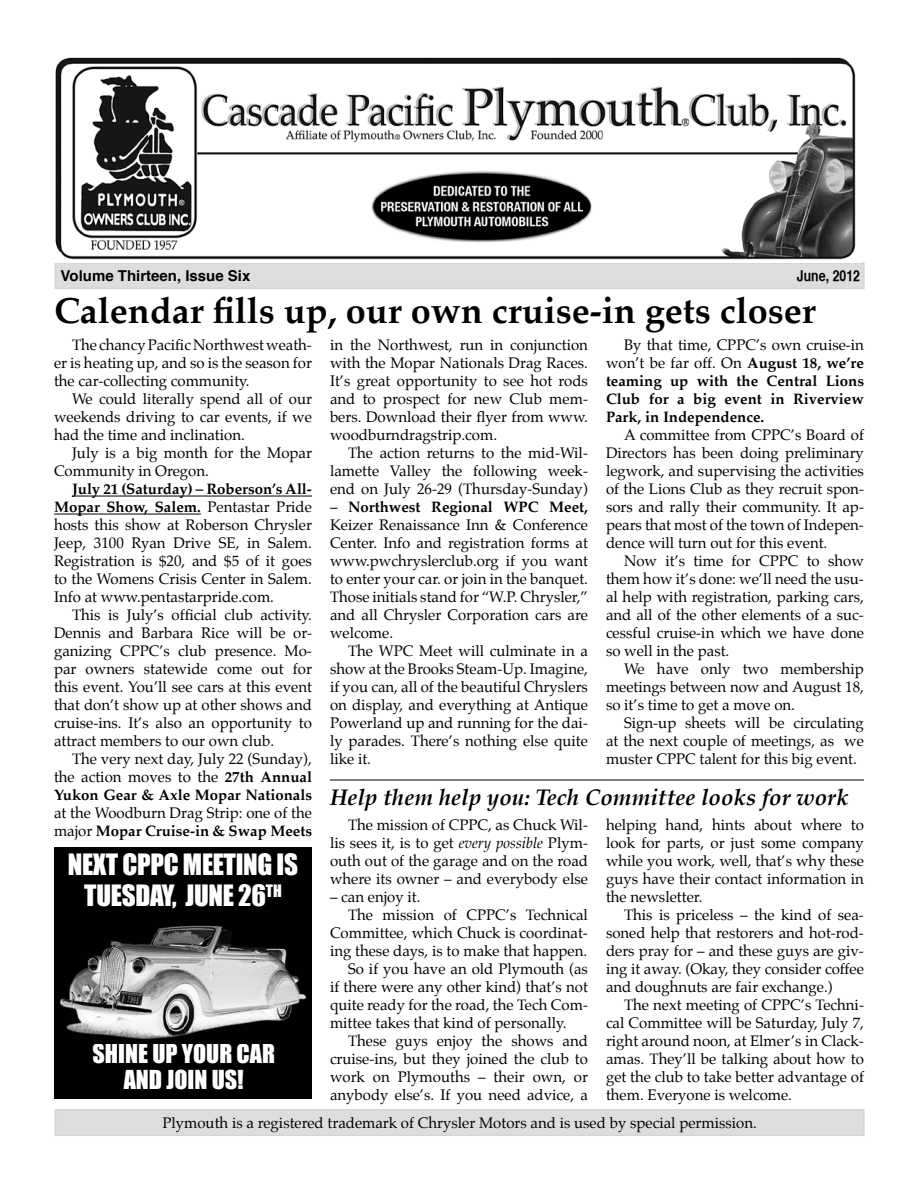
<style>
.page{position:relative;width:918px;height:1188px;background:#fff}
.page>*{position:absolute;margin:0;border:0;box-sizing:border-box;transform-origin:0 0}
.t1{font:700 36px "Palatino";color:#000}
.t2{font:27px/31.5px "Impact";letter-spacing:-.01em;color:#fff;text-align:center}
.t3{font:24px/25.5px "Impact";color:#fff;text-align:center}
.t4{font:italic 700 22.5px "Palatino";color:#000}
.t5{font:15px/18px "Palatino";color:#000;text-align:justify}
.t6{font:700 15px/18px "Palatino";color:#000;text-align:justify}
.t7{font:700 15px "Helvetica";color:#000}
.t8{font:15px "Helvetica CY Bold";color:#000}
.s1{font-weight:700}
.s2{font-weight:400}
.s3{font-style:italic}
</style>
<div class="page">
<div style="left:55px;top:1109px;width:810px;height:27px;background:#dcddde"></div>
<div style="left:55px;top:262px;width:810px;height:27px;background:#dcddde"></div>
<img style="left:55px;top:57px;width:807px;height:206px">
<div style="left:54px;top:847px;width:258px;height:252px;background:#000"></div>
<img style="left:59px;top:925px;width:248px;height:115px">
<hr style="left:72px;top:496px;width:240px;height:1px;background:#000">
<hr style="left:54px;top:514px;width:147px;height:1px;background:#000">
<hr style="left:330px;top:780px;width:534px;height:1px;background:#000">
<p class="t7" style="left:61px;top:264px;width:191px">Volume Thirteen, Issue Six</p>
<p class="t8" style="left:797px;top:266px;width:65px">June, 2012</p>
<h1 class="t1" style="left:54px;top:280px;width:763px">Calendar fills up, our own cruise-in gets closer</h1>
<p class="t5" style="left:54px;top:336px;width:259px;text-indent:18px">The chancy Pacific Northwest weath&shy;er is heating up, and so is the season for the car-collecting community.</p>
<p class="t5" style="left:54px;top:390px;width:260px;text-indent:18px">We could literally spend all of our weekends driving to car events, if we had the time and inclination.</p>
<p class="t5" style="left:54px;top:444px;width:259px;text-indent:18px">July is a big month for the Mopar<br>Community in Oregon.</p>
<p class="t5" style="left:54px;top:480px;width:260px;text-indent:18px"><span class="s1">July 21 (Saturday) – Roberson’s All-Mopar Show, Salem.</span> Pentastar Pride hosts this show at Roberson Chrysler Jeep, 3100 Ryan Drive SE, in Salem.<br>Registration is $20, and $5 of it goes to the Womens Crisis Center in Salem.<br>Info at www.pentastarpride.com.</p>
<p class="t5" style="left:54px;top:606px;width:260px;text-indent:18px">This is July’s official club activity.<br>Dennis and Barbara Rice will be or&shy;ganizing CPPC’s club presence. Mo&shy;par owners statewide come out for this event. You’ll see cars at this event that don’t show up at other shows and cruise-ins. It’s also an opportunity to attract members to our own club.</p>
<p class="t5" style="left:54px;top:750px;width:260px;text-indent:18px">The very next day, July 22 (Sunday), the action moves to the <span class="s1">27th Annual Yukon Gear &amp; Axle Mopar Nationals</span></p>
<p class="t5" style="left:54px;top:804px;width:260px">at the Woodburn Drag Strip: one of the major <span class="s1">Mopar Cruise-in &amp; Swap Meets</span></p>
<p class="t5" style="left:330px;top:336px;width:259px">in the Northwest, run in conjunction with the Mopar Nationals Drag Races.<br>It’s great opportunity to see hot rods and to prospect for new Club mem&shy;bers. Download their flyer from www. woodburndragstrip.com.</p>
<p class="t5" style="left:330px;top:444px;width:259px;text-indent:18px">The action returns to the mid-Wil&shy;lamette Valley the following week&shy;end on July 26-29 (Thursday-Sunday)</p>
<p class="t5" style="left:330px;top:498px;width:260px">– <span class="s1">Northwest Regional WPC Meet, </span>Keizer Renaissance Inn &amp; Conference Center. Info and registration forms at www.pwchryslerclub.org if you want to enter your car. or join in the banquet.<br>Those initials stand for “W.P. Chrysler,” and all Chrysler Corporation cars are welcome.</p>
<p class="t5" style="left:330px;top:642px;width:260px;text-indent:18px">The WPC Meet will culminate in a show at the Brooks Steam-Up. Imagine, if you can, all of the beautiful Chryslers on display, and everything at Antique Powerland up and running for the dai&shy;ly parades. There’s nothing else quite like it.</p>
<p class="t6" style="left:606px;top:336px;width:260px;text-indent:18px"><span class="s2">By that time, CPPC’s own cruise-in won’t be far off. On</span> August 18, we’re teaming up with the Central Lions Club for a big event in Riverview Park, in Independence.</p>
<p class="t5" style="left:606px;top:426px;width:260px;text-indent:18px">A committee from CPPC’s Board of Directors has been doing preliminary legwork, and supervising the activities of the Lions Club as they recruit spon&shy;sors and rally their community. It ap&shy;pears that most of the town of Indepen&shy;dence will turn out for this event.</p>
<p class="t5" style="left:606px;top:552px;width:260px;text-indent:18px">Now it’s time for CPPC to show them how it’s done: we’ll need the usu&shy;al help with registration, parking cars, and all of the other elements of a suc&shy;cessful cruise-in which we have done so well in the past.</p>
<p class="t5" style="left:606px;top:660px;width:260px;text-indent:18px">We have only two membership meetings between now and August 18, so it’s time to get a move on.</p>
<p class="t5" style="left:606px;top:714px;width:260px;text-indent:18px">Sign-up sheets will be circulating at the next couple of meetings, as we muster CPPC talent for this big event.</p>
<h3 class="t4" style="left:330px;top:779px;width:520px">Help them help you: Tech Committee looks for work</h3>
<p class="t5" style="left:330px;top:816px;width:260px;text-indent:18px">The mission of CPPC, as Chuck Wil&shy;lis sees it, is to get <span class="s3">every possible</span> Plym&shy;outh out of the garage and on the road where its owner – and everybody else</p>
<p class="t5" style="left:330px;top:888px;width:92px">– can enjoy it.</p>
<p class="t5" style="left:348px;top:906px;width:241px">The mission of CPPC’s Technical</p>
<p class="t5" style="left:330px;top:924px;width:259px">Committee, which Chuck is coordinat-</p>
<p class="t5" style="left:330px;top:942px;width:259px">ing these days, is to make that happen.</p>
<p class="t5" style="left:348px;top:960px;width:241px">So if you have an old Plymouth (as</p>
<p class="t5" style="left:330px;top:978px;width:259px">if there were any other kind) that’s not</p>
<p class="t5" style="left:330px;top:996px;width:260px">quite ready for the road, the Tech Com-</p>
<p class="t5" style="left:330px;top:1014px;width:238px">mittee takes that kind of personally.</p>
<p class="t5" style="left:348px;top:1032px;width:241px">These guys enjoy the shows and</p>
<p class="t5" style="left:330px;top:1050px;width:259px">cruise-ins, but they joined the club to</p>
<p class="t5" style="left:330px;top:1068px;width:259px">work on Plymouths – their own, or</p>
<p class="t5" style="left:330px;top:1086px;width:259px">anybody else’s. If you need advice, a</p>
<p class="t5" style="left:606px;top:816px;width:260px">helping hand, hints about where to look for parts, or just some company while you work, well, that’s why these guys have their contact information in the newsletter.</p>
<p class="t5" style="left:606px;top:906px;width:259px;text-indent:18px">This is priceless – the kind of sea&shy;soned help that restorers and hot-rod&shy;ders pray for – and these guys are giv&shy;ing it away. (Okay, they consider coffee and doughnuts are fair exchange.)</p>
<p class="t5" style="left:606px;top:996px;width:260px;text-indent:18px">The next meeting of CPPC’s Techni&shy;cal Committee will be Saturday, July 7, right around noon, at Elmer’s in Clack&shy;amas. They’ll be talking about how to get the club to take better advantage of them. Everyone is welcome.</p>
<h2 class="t2" style="left:68px;top:847px;width:232px">NEXT CPPC MEETING IS<br>TUESDAY, JUNE 26<sup>TH</sup></h2>
<h3 class="t3" style="left:93px;top:1040px;width:184px">SHINE UP YOUR CAR<br>AND JOIN US!</h3>
<p class="t5" style="left:162px;top:1114px;width:596px">Plymouth is a registered trademark of Chrysler Motors and is used by special permission.</p>
</div>
